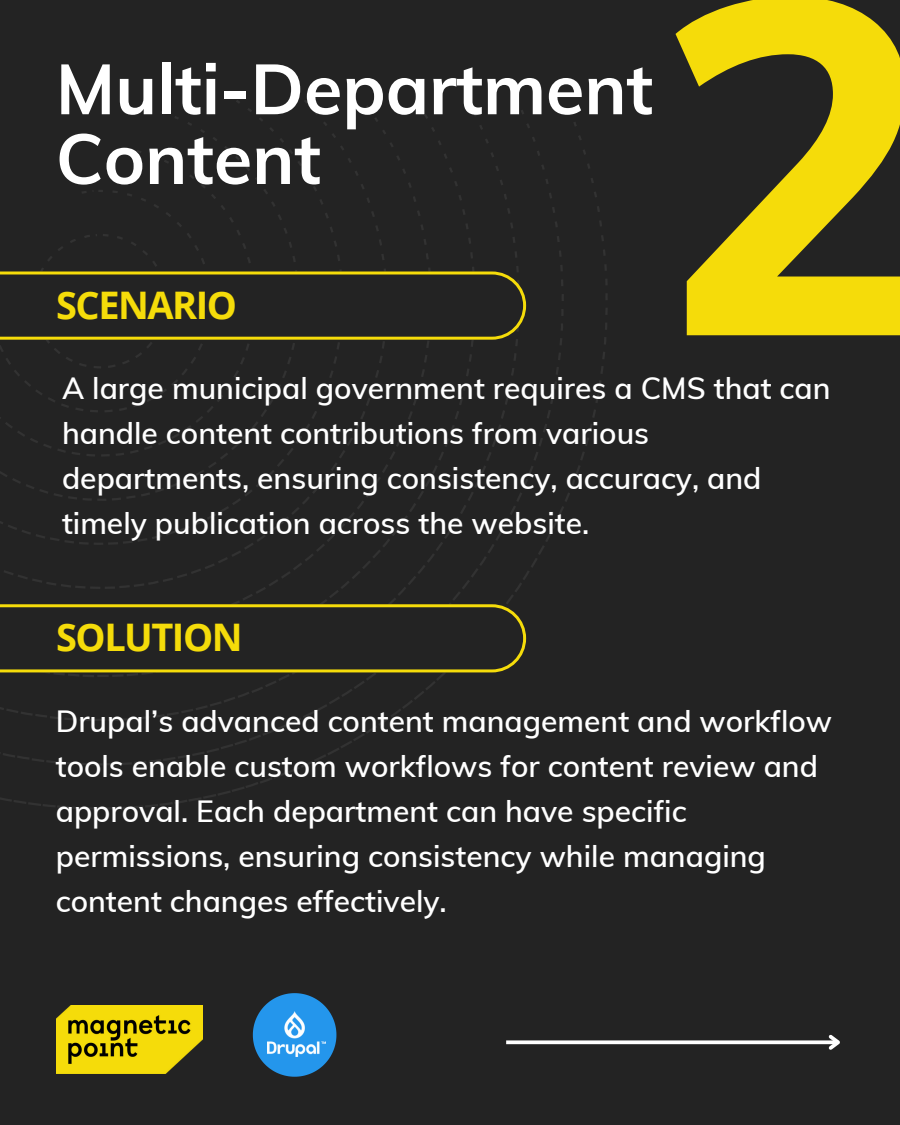
<style>
.page{position:relative;width:900px;height:1125px;background:#232323}
.page>*{position:absolute;margin:0;border:0;box-sizing:border-box;transform-origin:0 0}
.t1{font:800 470px "Muli";color:#f5dc0a}
.t2{font:700 70px/69.8px "Muli";color:#fff}
.t3{font:700 38px "Open Sans";letter-spacing:-.04em;color:#f5dc0a}
.t4{font:600 30px/45px "Muli";color:#fff}
</style>
<div class="page">
<svg style="left:0;top:101px;width:607px;height:708px"></svg>
<img style="left:56px;top:1005px;width:146px;height:68px">
<svg style="left:253px;top:993px;width:83px;height:84px"></svg>
<img style="left:267px;top:1011px;width:59px;height:45px">
<svg style="left:506px;top:1040px;width:319px;height:4px"></svg>
<svg style="left:825px;top:1034px;width:15px;height:16px"></svg>
<h1 class="t2" style="left:56px;top:53px;width:599px">Multi-Department<br>Content</h1>
<h2 class="t3" style="left:56px;top:279px;width:182px">SCENARIO</h2>
<p class="t1" style="left:656px;top:-137px;width:284px">2</p>
<p class="t4" style="left:62px;top:366px;width:770px">A large municipal government requires a CMS that can handle content contributions from various departments, ensuring consistency, accuracy, and timely publication across the website.</p>
<p class="t3" style="left:56px;top:611px;width:188px">SOLUTION</p>
<h2 class="t4" style="left:56px;top:698px;width:778px">Drupal’s advanced content management and workflow tools enable custom workflows for content review and approval. Each department can have specific permissions, ensuring consistency while managing content changes effectively.</h2>
</div>
